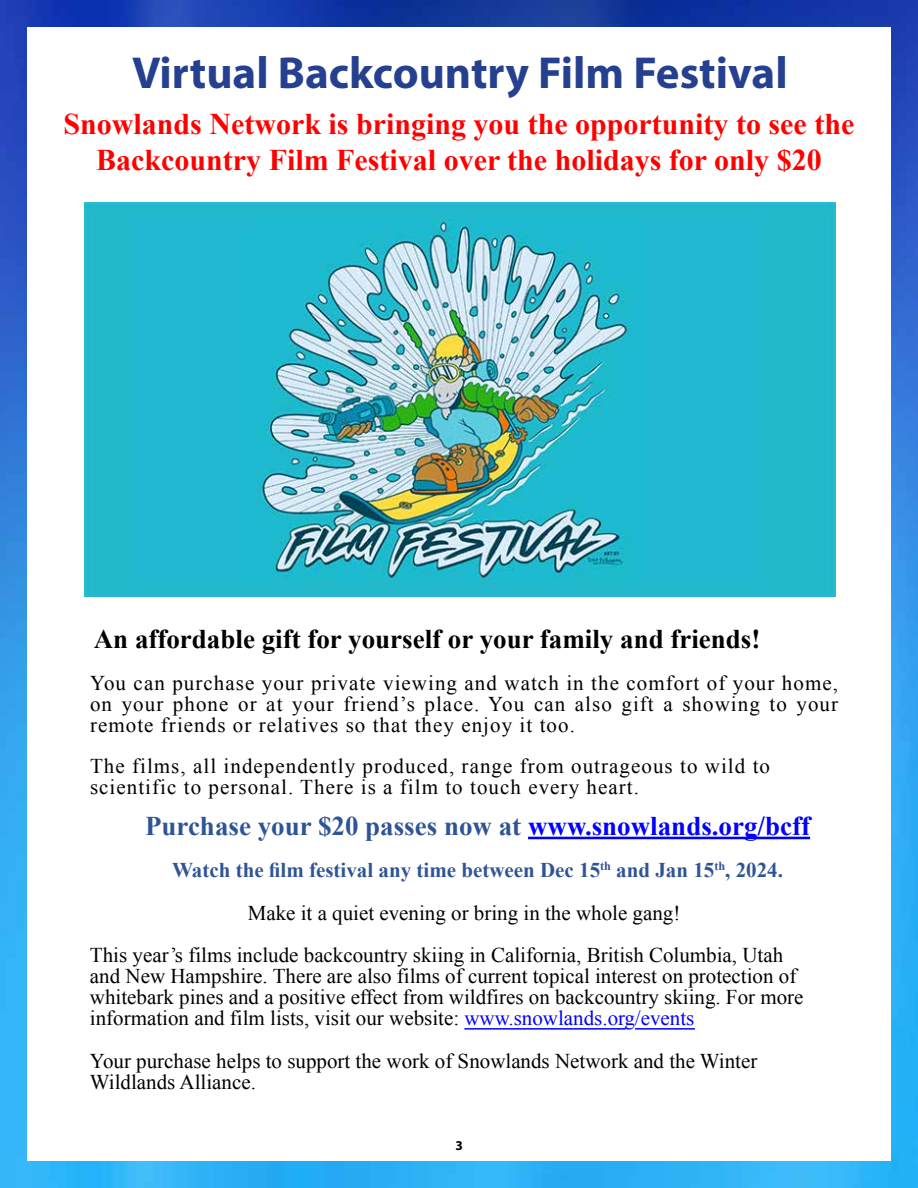
<style>
.page{position:relative;width:918px;height:1188px;background:#fff}
.page>*{position:absolute;margin:0;border:0;box-sizing:border-box;transform-origin:0 0}
.t1{font:700 45px "Myriad Pro";color:#25408f}
.t2{font:700 30px/36px "Times New Roman";color:#f00;text-align:center}
.t3{font:700 27px "Times New Roman";color:#000}
.t4{font:700 27px "Times New Roman";color:#2f5496}
.t5{font:21px/21px "Times New Roman";color:#000}
.t6{font:21px/21px "Times New Roman";letter-spacing:.05em;color:#000}
.t7{font:700 21px/42.6px "Times New Roman";color:#2f5496}
.t8{font:700 13.5px "Myriad Pro";color:#000}
.s1{color:#00f}
.s2{font-weight:400;color:#000}
</style>
<div class="page">
<img style="left:0;top:0;width:918px;height:1188px">
<div style="left:27px;top:27px;width:864px;height:1134px;background:#fff"></div>
<hr style="left:528px;top:837px;width:282px;height:2px;background:#00f">
<img style="left:84px;top:203px;width:752px;height:393px">
<hr style="left:464px;top:1028px;width:155px;height:2px;background:#00f">
<svg style="left:618px;top:1028px;width:8px;height:2px"></svg>
<hr style="left:635px;top:1028px;width:60px;height:2px;background:#00f">
<h1 class="t1" style="left:132px;top:43px;width:657px">Virtual Backcountry Film Festival</h1>
<h2 class="t2" style="left:64px;top:106px;width:792px">Snowlands Network is bringing you the opportunity to see the<br>Backcountry Film Festival over the holidays for only $20</h2>
<p class="t3" style="left:94px;top:621px;width:668px">An affordable gift for yourself or your family and friends!</p>
<p class="t5" style="left:90px;top:672px;width:750px;text-align:justify">You can purchase your private viewing and watch in the comfort of your home, on your phone or at your friend’s place. You can also gift a showing to your remote friends or relatives so that they enjoy it too.</p>
<p class="t6" style="left:90px;top:755px;width:682px">The films, all independently produced, range from outrageous to wild to scientific to personal. There is a film to touch every heart.</p>
<p class="t4" style="left:145px;top:807px;width:667px">Purchase your $20 passes now at <span class="s1">www.snowlands.org/bcff</span></p>
<p class="t7" style="left:248px;top:848px;width:537px;text-indent:-76px">Watch the film festival any time between Dec 15<sup>th</sup> and Jan 15<sup>th</sup>, 2024.<br><span class="s2">Make it a quiet evening or bring in the whole gang!</span></p>
<p class="t5" style="left:90px;top:945px;width:715px">This year’s films include backcountry skiing in California, British Columbia, Utah and New Hampshire. There are also films of current topical interest on protection of whitebark pines and a positive effect from wildfires on backcountry skiing. For more information and film lists, visit our website: <span class="s1">www.snowlands.org/events</span></p>
<p class="t5" style="left:90px;top:1050px;width:669px">Your purchase helps to support the work of Snowlands Network and the Winter<br>Wildlands Alliance.</p>
<p class="t8" style="left:455px;top:1137px;width:9px">3</p>
</div>
